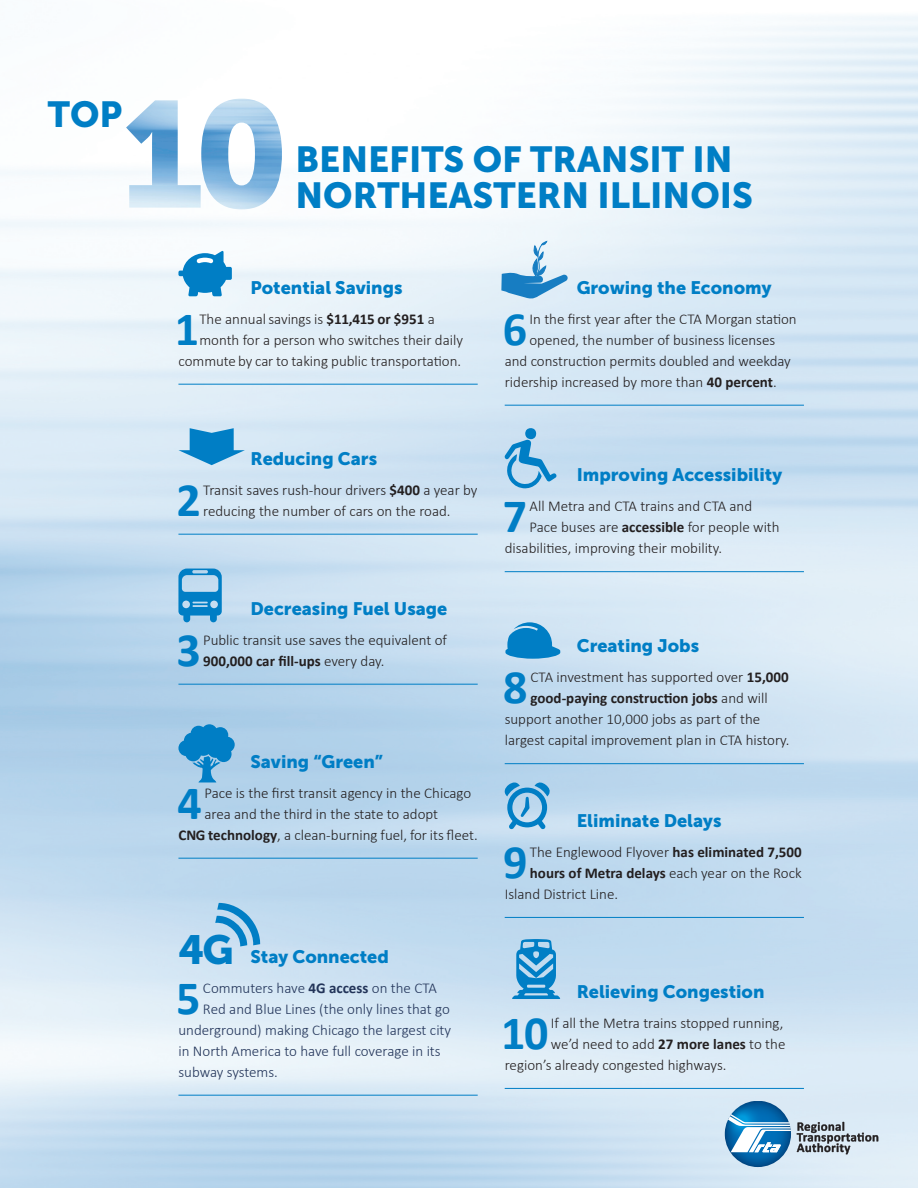
<style>
.page{position:relative;width:918px;height:1188px;background:#fff}
.page>*{position:absolute;margin:0;border:0;box-sizing:border-box;transform-origin:0 0}
.Line_below{font:700 48.15px "Calibri";color:#007ec5}
.t1{font:40.5px "Museo Sans 900";color:#007ec5}
.Headline{font:36px/36px "Museo Sans 900";color:#007ec5}
.Info_Subhead{font:18px "Museo Sans 900";color:#007ec5}
.Line_below-2{font:300 15px/21px "Calibri";color:#231f20}
.Line_below-3{font:300 15px "Calibri";color:#223459}
.Line_below-4{font:700 15px "Calibri";color:#231f20}
.s1{font-weight:700}
.s2{font-weight:300}
</style>
<div class="page">
<img style="left:0;top:16px;width:918px;height:1172px">
<img style="left:126px;top:99px;width:156px;height:110px">
<hr style="left:178px;top:384px;width:300px;height:1px;background:#007ec5">
<hr style="left:178px;top:534px;width:300px;height:1px;background:#007ec5">
<hr style="left:178px;top:684px;width:300px;height:1px;background:#007ec5">
<hr style="left:178px;top:858px;width:300px;height:1px;background:#007ec5">
<hr style="left:178px;top:1095px;width:300px;height:1px;background:#007ec5">
<hr style="left:505px;top:405px;width:299px;height:1px;background:#007ec5">
<hr style="left:505px;top:571px;width:299px;height:1px;background:#007ec5">
<hr style="left:505px;top:763px;width:299px;height:1px;background:#007ec5">
<hr style="left:505px;top:917px;width:299px;height:1px;background:#007ec5">
<hr style="left:505px;top:1088px;width:299px;height:1px;background:#007ec5">
<svg style="left:215px;top:903px;width:45px;height:43px;background:#7bb9e0"></svg>
<svg style="left:178px;top:251px;width:54px;height:45px"></svg>
<svg style="left:178px;top:428px;width:67px;height:37px;background:#60adda"></svg>
<svg style="left:505px;top:428px;width:52px;height:60px;background:#8dc2e4"></svg>
<svg style="left:178px;top:724px;width:57px;height:58px;background:#4ea2d5"></svg>
<svg style="left:505px;top:622px;width:55px;height:37px;background:#439ed3"></svg>
<svg style="left:503px;top:781px;width:48px;height:48px;background:#75b6de"></svg>
<svg style="left:178px;top:569px;width:44px;height:53px;background:#57a7d7"></svg>
<svg style="left:512px;top:939px;width:49px;height:60px;background:#5aa9d8"></svg>
<svg style="left:501px;top:241px;width:67px;height:59px;background:#a5cce7"></svg>
<svg style="left:797px;top:1122px;width:81px;height:32px;background:#a4adb6"></svg>
<img style="left:725px;top:1101px;width:66px;height:66px">
<svg style="left:728px;top:1114px;width:63px;height:38px"></svg>
<p class="Headline" style="left:48px;top:96px;width:76px">TOP</p>
<p class="Headline" style="left:295px;top:141px;width:459px">BENEFITS OF TRANSIT IN<br>NORTHEASTERN ILLINOIS</p>
<p class="Info_Subhead" style="left:250px;top:277px;width:154px">Potential Savings</p>
<p class="Line_below" style="left:175px;top:298px;width:26px">1</p>
<p class="Line_below-2" style="left:199px;top:308px;width:237px">The annual savings is <span class="s1">$11,415 or $951</span> a</p>
<p class="Line_below-2" style="left:199px;top:329px;width:265px">month for a person who switches their daily</p>
<p class="Line_below-2" style="left:178px;top:350px;width:284px">commute by car to taking public transportation.</p>
<p class="Info_Subhead" style="left:250px;top:448px;width:128px">Reducing Cars</p>
<p class="Line_below" style="left:176px;top:469px;width:26px">2</p>
<p class="Line_below-2" style="left:203px;top:479px;width:276px">Transit saves rush-hour drivers <span class="s1">$400</span> a year by reducing the number of cars on the road.</p>
<p class="Info_Subhead" style="left:250px;top:598px;width:198px">Decreasing Fuel Usage</p>
<p class="Line_below" style="left:176px;top:619px;width:26px">3</p>
<p class="Line_below-2" style="left:203px;top:629px;width:245px">Public transit use saves the equivalent of<br><span class="s1">900,000 car fill-ups</span> every day.</p>
<p class="Info_Subhead" style="left:250px;top:751px;width:134px">Saving “Green”</p>
<p class="Line_below" style="left:178px;top:772px;width:26px">4</p>
<p class="Line_below-2" style="left:204px;top:782px;width:268px">Pace is the first transit agency in the Chicago</p>
<p class="Line_below-2" style="left:204px;top:803px;width:235px">area and the third in the state to adopt</p>
<p class="Line_below-2" style="left:178px;top:824px;width:301px"><span class="s1">CNG technology</span>, a clean-burning fuel, for its fleet.</p>
<p class="t1" style="left:178px;top:927px;width:57px">4G</p>
<p class="Info_Subhead" style="left:250px;top:946px;width:140px">Stay Connected</p>
<p class="Line_below" style="left:176px;top:967px;width:26px">5</p>
<p class="Line_below-3" style="left:203px;top:979px;width:236px">Commuters have <span class="s1">4G access</span> on the CTA</p>
<p class="Line_below-3" style="left:203px;top:1000px;width:248px">Red and Blue Lines (the only lines that go</p>
<p class="Line_below-3" style="left:178px;top:1021px;width:274px">underground) making Chicago the largest city</p>
<p class="Line_below-3" style="left:178px;top:1042px;width:264px">in North America to have full coverage in its</p>
<p class="Line_below-3" style="left:178px;top:1063px;width:101px">subway systems.</p>
<p class="Info_Subhead" style="left:577px;top:277px;width:196px">Growing the Economy</p>
<p class="Line_below" style="left:503px;top:298px;width:26px">6</p>
<p class="Line_below-2" style="left:530px;top:308px;width:269px">In the first year after the CTA Morgan station</p>
<p class="Line_below-2" style="left:530px;top:329px;width:247px">opened, the number of business licenses</p>
<p class="Line_below-2" style="left:505px;top:350px;width:288px">and construction permits doubled and weekday</p>
<p class="Line_below-2" style="left:505px;top:371px;width:274px">ridership increased by more than <span class="s1">40 percent</span>.</p>
<p class="Info_Subhead" style="left:577px;top:465px;width:207px">Improving Accessibility</p>
<p class="Line_below" style="left:503px;top:486px;width:26px">7</p>
<p class="Line_below-2" style="left:530px;top:496px;width:224px">All Metra and CTA trains and CTA and</p>
<p class="Line_below-2" style="left:530px;top:517px;width:252px">Pace buses are <span class="s1">accessible</span> for people with</p>
<p class="Line_below-2" style="left:505px;top:538px;width:219px">disabilities, improving their mobility.</p>
<p class="Info_Subhead" style="left:577px;top:636px;width:124px">Creating Jobs</p>
<p class="Line_below" style="left:503px;top:657px;width:26px">8</p>
<p class="Line_below-2" style="left:531px;top:667px;width:260px">CTA investment has supported over <span class="s1">15,000</span></p>
<p class="Line_below-4" style="left:531px;top:689px;width:239px">good-paying construction jobs <span class="s2">and will</span></p>
<p class="Line_below-2" style="left:505px;top:709px;width:257px">support another 10,000 jobs as part of the</p>
<p class="Line_below-2" style="left:505px;top:730px;width:286px">largest capital improvement plan in CTA history.</p>
<p class="Info_Subhead" style="left:577px;top:811px;width:146px">Eliminate Delays</p>
<p class="Line_below" style="left:503px;top:831px;width:26px">9</p>
<p class="Line_below-2" style="left:530px;top:841px;width:273px">The Englewood Flyover <span class="s1">has eliminated 7,500</span></p>
<p class="Line_below-4" style="left:530px;top:863px;width:273px">hours of Metra delays <span class="s2">each year on the Rock</span></p>
<p class="Line_below-2" style="left:505px;top:883px;width:115px">Island District Line.</p>
<p class="Info_Subhead" style="left:577px;top:982px;width:189px">Relieving Congestion</p>
<p class="Line_below" style="left:501px;top:1002px;width:49px">10</p>
<p class="Line_below-2" style="left:551px;top:1012px;width:234px">If all the Metra trains stopped running,</p>
<p class="Line_below-2" style="left:551px;top:1033px;width:236px">we’d need to add <span class="s1">27 more lanes</span> to the</p>
<p class="Line_below-2" style="left:505px;top:1054px;width:223px">region’s already congested highways.</p>
</div>
